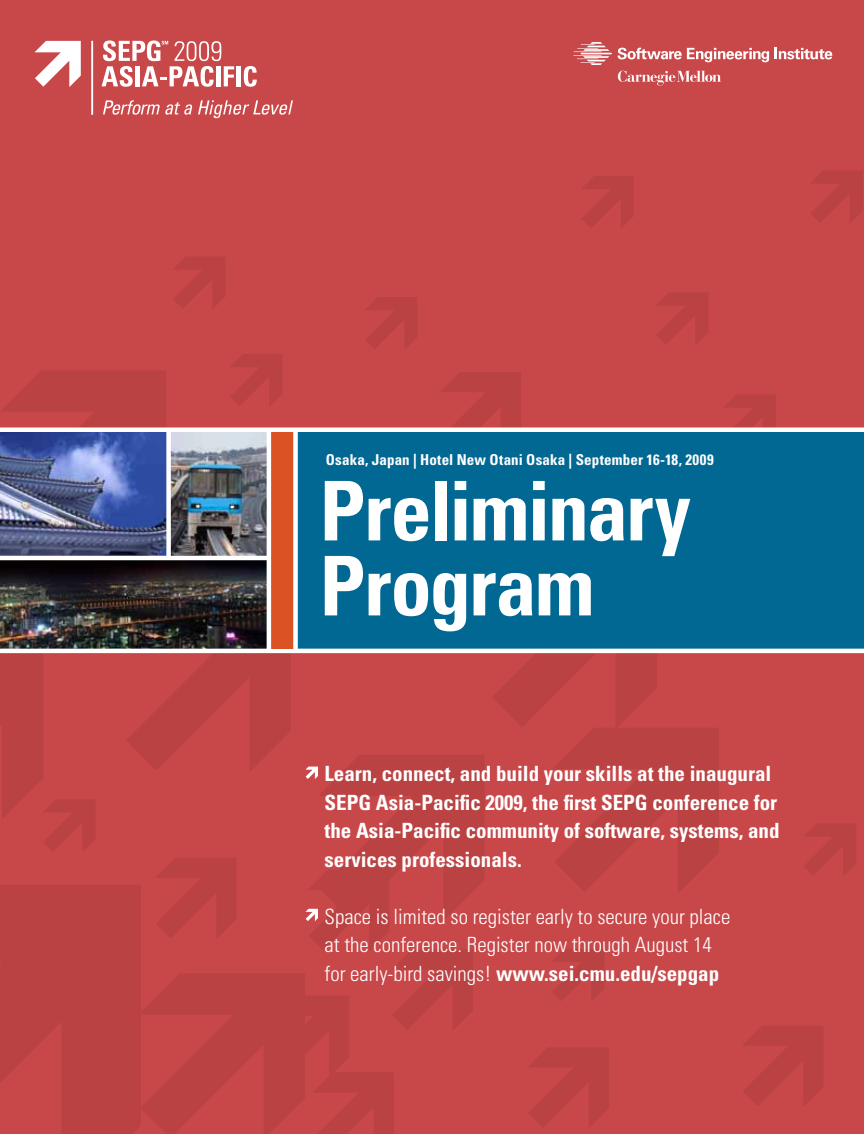
<style>
.page{position:relative;width:864px;height:1134px;background:#c84749}
.page>*{position:absolute;margin:0;border:0;box-sizing:border-box;transform-origin:0 0}
.t1{font:700 condensed 82.35px/75px "Univers LT Std";letter-spacing:-.025em;color:#fff}
.t2{font:700 condensed 21px/28.5px "Univers LT Std";color:#fff}
.t3{font:300 condensed 21px/28.5px "Univers LT Std";color:#fff}
.t4{font:700 condensed 15px "Univers LT Std";letter-spacing:.01em;color:#fff}
.s1{font-weight:700}
</style>
<div class="page">
<svg style="left:804px;top:824px;width:52px;height:52px"></svg>
<svg style="left:230px;top:354px;width:52px;height:52px"></svg>
<svg style="left:0;top:371px;width:166px;height:57px"></svg>
<svg style="left:743px;top:1026px;width:80px;height:80px"></svg>
<svg style="left:439px;top:372px;width:82px;height:56px"></svg>
<svg style="left:173px;top:257px;width:52px;height:51px"></svg>
<svg style="left:656px;top:293px;width:52px;height:51px"></svg>
<svg style="left:811px;top:171px;width:52px;height:52px"></svg>
<svg style="left:365px;top:297px;width:52px;height:52px"></svg>
<svg style="left:582px;top:176px;width:52px;height:52px"></svg>
<svg style="left:723px;top:395px;width:53px;height:33px"></svg>
<svg style="left:103px;top:100px;width:89px;height:15px"></svg>
<svg style="left:198px;top:100px;width:95px;height:18px"></svg>
<svg style="left:102px;top:41px;width:132px;height:46px"></svg>
<div style="left:236px;top:66px;width:5px;height:20px;background:#fff"></div>
<svg style="left:244px;top:66px;width:13px;height:21px"></svg>
<hr style="left:91px;top:41px;width:2px;height:74px;background:#fff">
<svg style="left:35px;top:41px;width:46px;height:46px"></svg>
<svg style="left:573px;top:42px;width:39px;height:23px"></svg>
<svg style="left:618px;top:70px;width:103px;height:16px"></svg>
<svg style="left:618px;top:48px;width:151px;height:14px"></svg>
<svg style="left:775px;top:48px;width:57px;height:11px"></svg>
<img style="left:0;top:432px;width:166px;height:124px">
<img style="left:171px;top:432px;width:96px;height:124px">
<img style="left:0;top:560px;width:267px;height:3px">
<div style="left:296px;top:430px;width:568px;height:220px;background:#006892"></div>
<hr style="left:0;top:649px;width:864px;height:4px;background:#fff">
<div style="left:271px;top:430px;width:26px;height:218px;background:#db5225"></div>
<div style="left:293px;top:429px;width:5px;height:222px;background:#fff"></div>
<hr style="left:0;top:428px;width:864px;height:4px;background:#fff">
<div style="left:166px;top:430px;width:5px;height:127px;background:#fff"></div>
<hr style="left:0;top:556px;width:270px;height:4px;background:#fff">
<hr style="left:267px;top:429px;width:4px;height:222px;background:#fff">
<svg style="left:0;top:563px;width:719px;height:571px"></svg>
<p class="t4" style="left:326px;top:451px;width:390px">Osaka, Japan | Hotel New Otani Osaka | September 16-18, 2009</p>
<h1 class="t1" style="left:320px;top:473px;width:373px">Preliminary<br>Program</h1>
<p class="t2" style="left:325px;top:759px;width:456px">Learn, connect, and build your skills at the inaugural SEPG Asia-Pacific 2009, the first SEPG conference for the Asia-Pacific community of software, systems, and services professionals.</p>
<p class="t3" style="left:325px;top:902px;width:407px">Space is limited so register early to secure your place at the conference. Register now through August 14 for early-bird savings! <span class="s1">www.sei.cmu.edu/sepgap</span></p>
</div>
